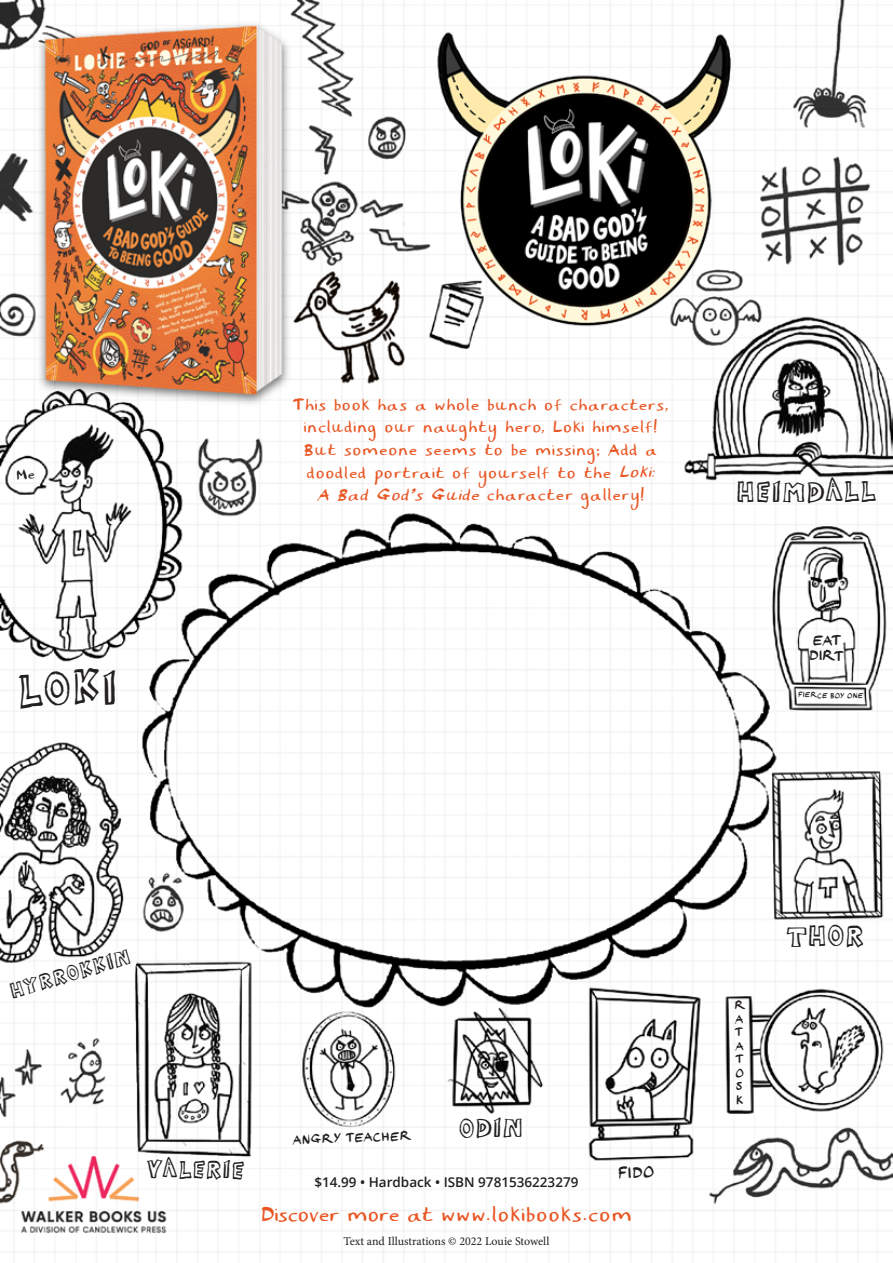
<style>
.page{position:relative;width:893px;height:1263px;background:#fff}
.page>*{position:absolute;margin:0;border:0;box-sizing:border-box;transform-origin:0 0}
.t1{font:46.2px "WB Loki Openface";color:#231f20}
.t2{font:28.8px "WB Loki Openface";color:#231f20}
.t3{font:26.4px "WB Loki Openface";color:#231f20}
.t4{font:24.75px "WB Loki Openface";color:#231f20}
.t5{font:21.6px "WB Loki Openface";color:#231f20}
.t6{font:21px "WB Loki";letter-spacing:.05em;color:#e95624}
.t7{font:16.5px/22.5px "WB Loki";letter-spacing:.05em;color:#e95624;text-align:center}
.t8{font:15.9px "WB Loki";color:#231f20}
.t9{font:14.4px/15.6px "WB Loki";color:#231f20}
.t10{font:600 13.5px "Open Sans";color:#231f20}
.t11{font:12.75px "WB Loki";color:#231f20}
.t12{font:12px "Minion Pro";color:#231f20}
.t13{font:12px/13.5px "WB Loki";color:#231f20}
.t14{font:7.5px "WB Loki";color:#231f20}
.s1{font-style:italic}
</style>
<div class="page">
<img style="left:0;top:0;width:893px;height:1263px">
<svg style="left:17px;top:470px;width:18px;height:11px"></svg>
<h1 class="t1" style="left:16px;top:668px;width:102px;rotate:-3deg">LOKI</h1>
<p class="t7" style="left:293px;top:393px;width:377px">This book has a whole bunch of characters, including our naughty hero, Loki himself!<br>But someone seems to be missing; Add a doodled portrait of yourself to the <span class="s1">Loki:<br>A Bad God’s Guide</span> character gallery!</p>
<h2 class="t2" style="left:735px;top:478px;width:142px;rotate:-1deg">HEIMDALL</h2>
<p class="t9" style="left:810px;top:632px;width:36px;rotate:1deg">EAT<br>DIRT</p>
<p class="t14" style="left:798px;top:690px;width:67px;rotate:1deg">FIERCE BOY ONE</p>
<h3 class="t5" style="left:7px;top:980px;width:127px;rotate:-16deg">HYRROKKIN</h3>
<h3 class="t4" style="left:146px;top:1156px;width:100px;rotate:1deg">VALERIE</h3>
<p class="t11" style="left:292px;top:1132px;width:120px;rotate:-2deg">ANGRY TEACHER</p>
<h3 class="t3" style="left:458px;top:1115px;width:66px;rotate:-1deg">ODIN</h3>
<p class="t8" style="left:618px;top:1163px;width:38px;rotate:-2deg">FIDO</p>
<p class="t10" style="left:314px;top:1172px;width:266px">$14.99 • Hardback • ISBN 9781536223279</p>
<p class="t6" style="left:261px;top:1202px;width:373px">Discover more at www.lokibooks.com</p>
<p class="t12" style="left:344px;top:1233px;width:207px">Text and Illustrations © 2022 Louie Stowell</p>
<p class="t13" style="left:734px;top:998px;width:13px;rotate:-1deg">R<br>A<br>T<br>A<br>T<br>O<br>S<br>K</p>
<h2 class="t2" style="left:785px;top:922px;width:80px;rotate:-1deg">THOR</h2>
</div>
